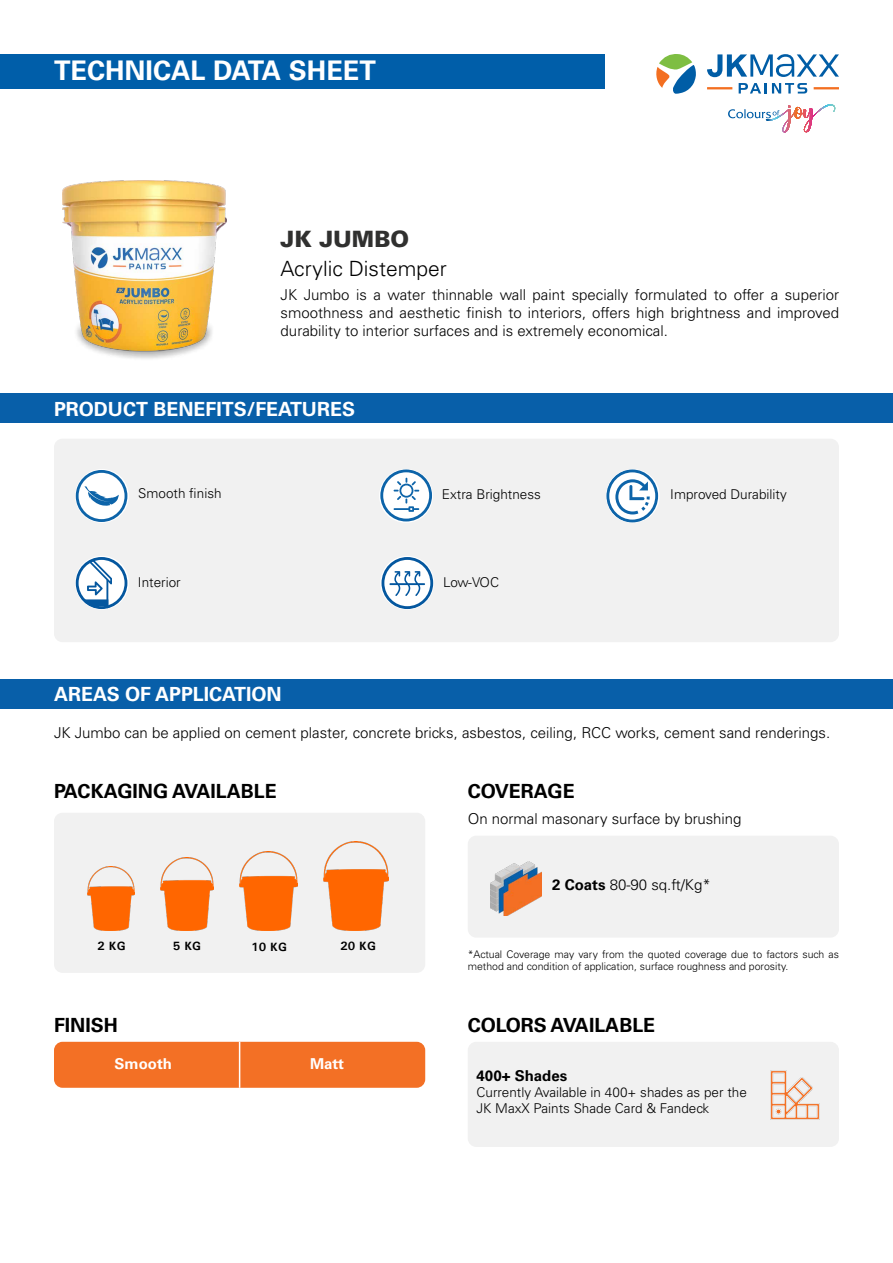
<style>
.page{position:relative;width:893px;height:1263px;background:#fff}
.page>*{position:absolute;margin:0;border:0;box-sizing:border-box;transform-origin:0 0}
.t1{font:700 27px "Univers LT Std";color:#fff}
.t2{font:900 22.5px "Univers LT Std";color:#30302f}
.t3{font:300 21px "Univers LT Std";color:#000}
.t4{font:700 19.5px "Univers LT Std";color:#000}
.t5{font:700 19.5px "Univers LT Std";color:#fff}
.t6{font:300 15px/18px "Univers LT Std";color:#000;text-align:justify}
.t7{font:700 15px "Univers LT Std";color:#000}
.t8{font:700 15px "Univers LT Std";color:#fff}
.t9{font:300 13.5px/16.2px "Univers LT Std";color:#000}
.t10{font:700 12px "Univers";color:#000}
.t11{font:300 10.5px/12.6px "Univers LT Std";color:#000}
.s1{font-weight:700}
</style>
<div class="page">
<div style="left:0;top:54px;width:604px;height:34px;background:#005ea9"></div>
<div style="left:468px;top:836px;width:371px;height:102px;background:#f1f1f1;border-radius:9px"></div>
<div style="left:54px;top:813px;width:371px;height:160px;background:#f1f1f1;border-radius:9px"></div>
<div style="left:0;top:393px;width:893px;height:30px;background:#085fa9"></div>
<div style="left:0;top:679px;width:893px;height:29px;background:#085fa9"></div>
<div style="left:468px;top:1042px;width:371px;height:105px;background:#f1f1f1;border-radius:9px"></div>
<svg style="left:656px;top:54px;width:40px;height:40px"></svg>
<svg style="left:707px;top:54px;width:132px;height:23px"></svg>
<svg style="left:739px;top:83px;width:68px;height:11px"></svg>
<hr style="left:707px;top:87px;width:25px;height:2px;background:#f36f21">
<hr style="left:814px;top:87px;width:25px;height:2px;background:#f36f21">
<svg style="left:728px;top:104px;width:103px;height:29px"></svg>
<img style="left:160px;top:857px;width:54px;height:73px">
<img style="left:240px;top:851px;width:58px;height:79px">
<img style="left:324px;top:842px;width:65px;height:88px">
<img style="left:87px;top:866px;width:47px;height:64px">
<img style="left:491px;top:861px;width:51px;height:55px">
<img style="left:770px;top:1070px;width:50px;height:50px">
<div style="left:54px;top:1042px;width:371px;height:46px;background:#f37025;border-radius:9px"></div>
<hr style="left:239px;top:1042px;width:1px;height:46px;background:#fff">
<div style="left:54px;top:439px;width:785px;height:203px;background:#f1f1f1;border-radius:9px"></div>
<svg style="left:76px;top:470px;width:51px;height:52px"></svg>
<svg style="left:606px;top:469px;width:52px;height:53px"></svg>
<svg style="left:76px;top:557px;width:51px;height:52px"></svg>
<svg style="left:380px;top:469px;width:52px;height:52px"></svg>
<svg style="left:381px;top:557px;width:52px;height:52px"></svg>
<div style="left:74px;top:320px;width:140px;height:41px;background:#000;opacity:.75"></div>
<svg style="left:78px;top:351px;width:133px;height:4px"></svg>
<img style="left:62px;top:180px;width:164px;height:171px">
<h1 class="t1" style="left:54px;top:55px;width:323px">TECHNICAL DATA SHEET</h1>
<h2 class="t2" style="left:281px;top:224px;width:130px">JK JUMBO</h2>
<h3 class="t3" style="left:281px;top:256px;width:168px">Acrylic Distemper</h3>
<p class="t6" style="left:281px;top:286px;width:560px">JK Jumbo is a water thinnable wall paint specially formulated to offer a superior smoothness and aesthetic finish to interiors, offers high brightness and improved durability to interior surfaces and is extremely economical.</p>
<h3 class="t5" style="left:54px;top:398px;width:303px">PRODUCT BENEFITS/FEATURES</h3>
<p class="t9" style="left:138px;top:486px;width:85px">Smooth finish</p>
<p class="t9" style="left:670px;top:486px;width:118px">Improved Durability</p>
<p class="t9" style="left:442px;top:486px;width:101px">Extra Brightness</p>
<p class="t9" style="left:138px;top:575px;width:44px">Interior</p>
<h3 class="t5" style="left:54px;top:683px;width:229px">AREAS OF APPLICATION</h3>
<p class="t9" style="left:443px;top:574px;width:57px">Low-VOC</p>
<p class="t6" style="left:54px;top:724px;width:778px">JK Jumbo can be applied on cement plaster, concrete bricks, asbestos, ceiling, RCC works, cement sand renderings.</p>
<h3 class="t4" style="left:54px;top:779px;width:224px">PACKAGING AVAILABLE</h3>
<p class="t10" style="left:97px;top:938px;width:30px">2 KG</p>
<p class="t10" style="left:173px;top:938px;width:30px">5 KG</p>
<p class="t10" style="left:251px;top:939px;width:37px">10 KG</p>
<p class="t10" style="left:340px;top:938px;width:37px">20 KG</p>
<h3 class="t4" style="left:54px;top:1013px;width:65px">FINISH</h3>
<p class="t8" style="left:115px;top:1054px;width:59px">Smooth</p>
<p class="t8" style="left:310px;top:1054px;width:35px">Matt</p>
<h3 class="t4" style="left:468px;top:779px;width:108px">COVERAGE</h3>
<p class="t6" style="left:468px;top:809px;width:275px">On normal masonary surface by brushing</p>
<p class="t6" style="left:552px;top:876px;width:160px"><span class="s1">2 Coats</span> 80-90 sq.ft/Kg*</p>
<p class="t11" style="left:468px;top:948px;width:373px">*Actual Coverage may vary from the quoted coverage due to factors such as method and condition of application, surface roughness and porosity.</p>
<h3 class="t4" style="left:468px;top:1013px;width:189px">COLORS AVAILABLE</h3>
<p class="t7" style="left:477px;top:1067px;width:92px">400+ Shades</p>
<p class="t9" style="left:477px;top:1084px;width:272px">Currently Available in 400+ shades as per the<br>JK MaxX Paints Shade Card &amp; Fandeck</p>
</div>
